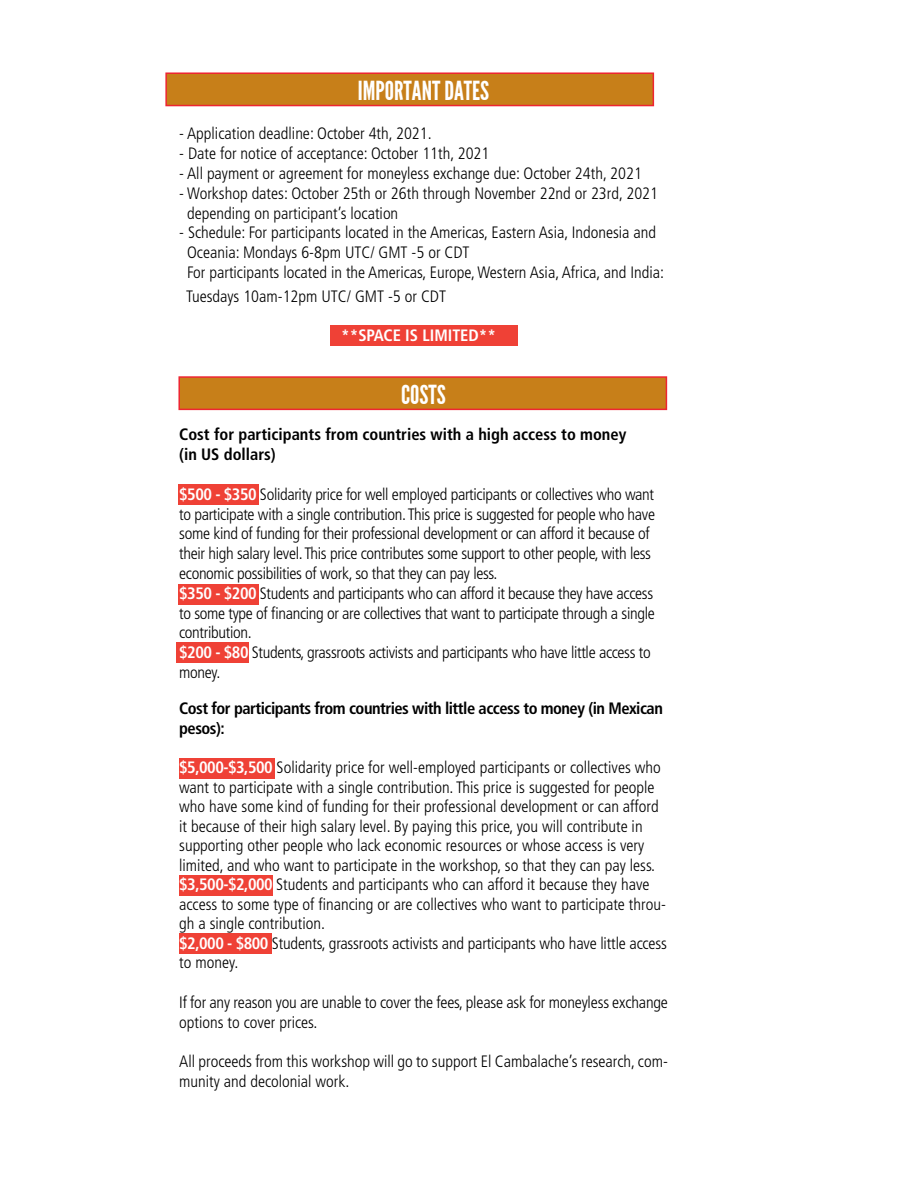
<style>
.page{position:relative;width:918px;height:1188px;background:#fff}
.page>*{position:absolute;margin:0;border:0;box-sizing:border-box;transform-origin:0 0}
.t1{font:26.25px "League Gothic";color:#fff}
.t2{font:300 condensed 16.5px/19.5px "Frutiger LT Std";color:#000}
.t3{font:300 condensed 16.5px/19.8px "Frutiger LT Std";letter-spacing:-.02em;color:#000}
.t4{font:700 condensed 16.5px/19.8px "Frutiger LT Std";letter-spacing:-.03em;color:#000}
.t5{font:700 condensed 16.5px/19.8px "Frutiger LT Std";color:#000}
.t6{font:700 condensed 16.5px "Frutiger LT Std";color:#fff}
.s1{font-weight:700;font-size:19.5px;color:#fff}
.s2{font-weight:700;color:#fff}
</style>
<div class="page">
<div style="left:330px;top:325px;width:187px;height:21px;background:#ef4136"></div>
<div style="left:178px;top:376px;width:489px;height:34px;background:#c77f19;border:2px solid #ee2531"></div>
<div style="left:165px;top:72px;width:489px;height:34px;background:#c77f19;border:2px solid #ee2531"></div>
<div style="left:179px;top:933px;width:92px;height:20px;background:#ef4136"></div>
<div style="left:179px;top:876px;width:94px;height:20px;background:#ef4136"></div>
<div style="left:179px;top:758px;width:96px;height:21px;background:#ef4136"></div>
<div style="left:176px;top:642px;width:73px;height:20px;background:#ef4136"></div>
<div style="left:178px;top:484px;width:81px;height:20px;background:#ef4136"></div>
<div style="left:178px;top:584px;width:81px;height:21px;background:#ef4136"></div>
<h1 class="t1" style="left:358px;top:75px;width:133px">IMPORTANT DATES</h1>
<p class="t2" style="left:179px;top:124px;width:254px">- Application deadline: October 4th, 2021.</p>
<p class="t2" style="left:179px;top:144px;width:312px">- Date for notice of acceptance: October 11th, 2021</p>
<p class="t2" style="left:179px;top:164px;width:464px">- All payment or agreement for moneyless exchange due: October 24th, 2021</p>
<p class="t2" style="left:187px;top:183px;width:472px;text-indent:-8px">- Workshop dates: October 25th or 26th through November 22nd or 23rd, 2021 depending on participant’s location</p>
<p class="t2" style="left:187px;top:223px;width:478px;text-indent:-8px">- Schedule: For participants located in the Americas, Eastern Asia, Indonesia and<br>Oceania: Mondays 6-8pm UTC/ GMT -5 or CDT<br>For participants located in the Americas, Europe, Western Asia, Africa, and India:</p>
<p class="t2" style="left:186px;top:287px;width:302px">Tuesdays 10am-12pm UTC/ GMT -5 or CDT<span class="s1">CE IS</span></p>
<p class="t6" style="left:341px;top:326px;width:156px">**SPACE IS LIMITED**</p>
<h1 class="t1" style="left:401px;top:380px;width:46px">COSTS</h1>
<p class="t5" style="left:179px;top:425px;width:449px">Cost for participants from countries with a high access to money (in US dollars)</p>
<p class="t3" style="left:179px;top:484px;width:477px"><span class="s2">$500 - $350</span> Solidarity price for well employed participants or collectives who want to participate with a single contribution. This price is suggested for people who have some kind of funding for their professional development or can afford it because of their high salary level. This price contributes some support to other people, with less economic possibilities of work, so that they can pay less.<br><span class="s2">$350 - $200</span> Students and participants who can afford it because they have access to some type of financing or are collectives that want to participate through a single contribution.<br><span class="s2">$200 - $80</span> Students, grassroots activists and participants who have little access to money.</p>
<p class="t4" style="left:179px;top:699px;width:485px">Cost for participants from countries with little access to money (in Mexican pesos):</p>
<p class="t2" style="left:179px;top:758px;width:489px"><span class="s2">$5,000-$3,500</span> Solidarity price for well-employed participants or collectives who want to participate with a single contribution. This price is suggested for people who have some kind of funding for their professional development or can afford it because of their high salary level. By paying this price, you will contribute in supporting other people who lack economic resources or whose access is very limited, and who want to participate in the workshop, so that they can pay less. <span class="s2">$3,500-$2,000</span> Students and participants who can afford it because they have access to some type of financing or are collectives who want to participate throu&shy;gh a single contribution.<br><span class="s2">$2,000 - $800</span> Students, grassroots activists and participants who have little access to money.</p>
<p class="t2" style="left:179px;top:993px;width:490px">If for any reason you are unable to cover the fees, please ask for moneyless exchange options to cover prices.</p>
<p class="t2" style="left:179px;top:1052px;width:490px">All proceeds from this workshop will go to support El Cambalache’s research, com&shy;munity and decolonial work.</p>
</div>
